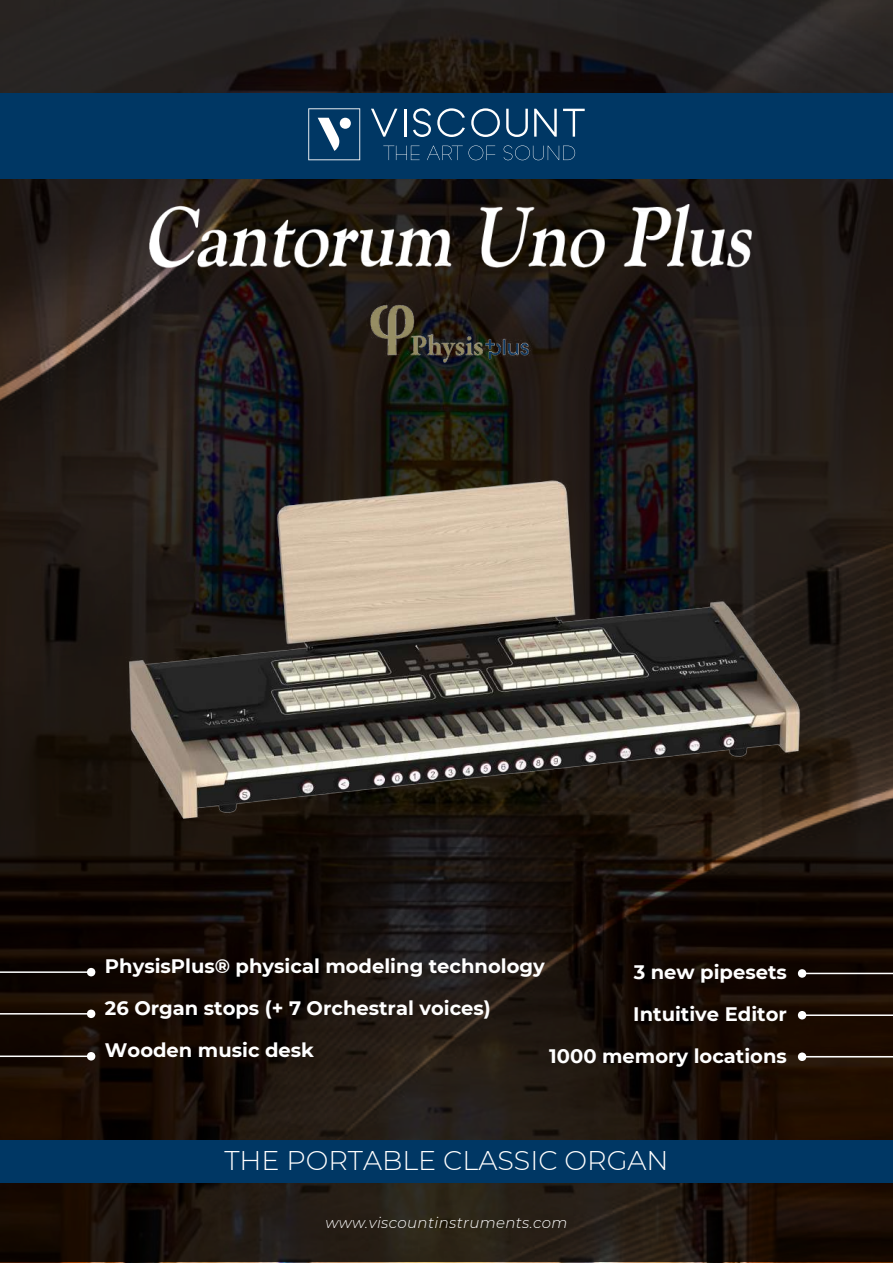
<style>
.page{position:relative;width:893px;height:1263px;background:#fff}
.page>*{position:absolute;margin:0;border:0;box-sizing:border-box;transform-origin:0 0}
.t1{font:300 27px "Montserrat";color:#fff}
.t2{font:700 19.5px/42px "Montserrat";color:#fff}
.t3{font:italic 300 15px "Montserrat";letter-spacing:.025em;color:#fff}
</style>
<div class="page">
<img style="left:0;top:0;width:893px;height:1261px">
<img style="left:63px;top:345px;width:773px;height:620px">
<div style="left:0;top:1140px;width:893px;height:43px;background:#003764"></div>
<div style="left:0;top:93px;width:893px;height:86px;background:#003764"></div>
<svg style="left:308px;top:108px;width:52px;height:52px"></svg>
<svg style="left:371px;top:109px;width:26px;height:28px"></svg>
<hr style="left:404px;top:109px;width:3px;height:28px;background:#fff">
<svg style="left:413px;top:108px;width:18px;height:29px"></svg>
<svg style="left:471px;top:108px;width:29px;height:29px"></svg>
<svg style="left:506px;top:109px;width:22px;height:28px"></svg>
<svg style="left:534px;top:109px;width:23px;height:28px"></svg>
<svg style="left:563px;top:109px;width:22px;height:28px"></svg>
<svg style="left:437px;top:108px;width:28px;height:29px"></svg>
<svg style="left:383px;top:146px;width:36px;height:14px"></svg>
<svg style="left:427px;top:145px;width:68px;height:15px"></svg>
<svg style="left:504px;top:145px;width:71px;height:15px"></svg>
<img style="left:359px;top:296px;width:175px;height:79px">
<hr style="left:0;top:971px;width:91px;height:2px;background:#fff">
<hr style="left:0;top:1013px;width:91px;height:1px;background:#fff">
<hr style="left:0;top:1055px;width:91px;height:2px;background:#fff">
<svg style="left:87px;top:968px;width:8px;height:8px"></svg>
<svg style="left:87px;top:1009px;width:8px;height:9px"></svg>
<svg style="left:87px;top:1052px;width:8px;height:8px"></svg>
<hr style="left:802px;top:973px;width:91px;height:1px;background:#fff">
<hr style="left:802px;top:1014px;width:91px;height:2px;background:#fff">
<svg style="left:798px;top:969px;width:8px;height:9px"></svg>
<svg style="left:798px;top:1011px;width:8px;height:8px"></svg>
<hr style="left:802px;top:1056px;width:91px;height:1px;background:#fff">
<svg style="left:798px;top:1052px;width:8px;height:9px"></svg>
<img style="left:149px;top:204px;width:603px;height:63px">
<p class="t2" style="left:105px;top:944px;width:441px">PhysisPlus® physical modeling technology<br>26 Organ stops (+ 7 Orchestral voices)<br>Wooden music desk</p>
<p class="t2" style="left:549px;top:950px;width:239px;text-align:right">3 new pipesets<br>Intuitive Editor<br>1000 memory locations</p>
<h1 class="t1" style="left:224px;top:1142px;width:446px">THE PORTABLE CLASSIC ORGAN</h1>
<p class="t3" style="left:325px;top:1212px;width:244px">www.viscountinstruments.com</p>
</div>
